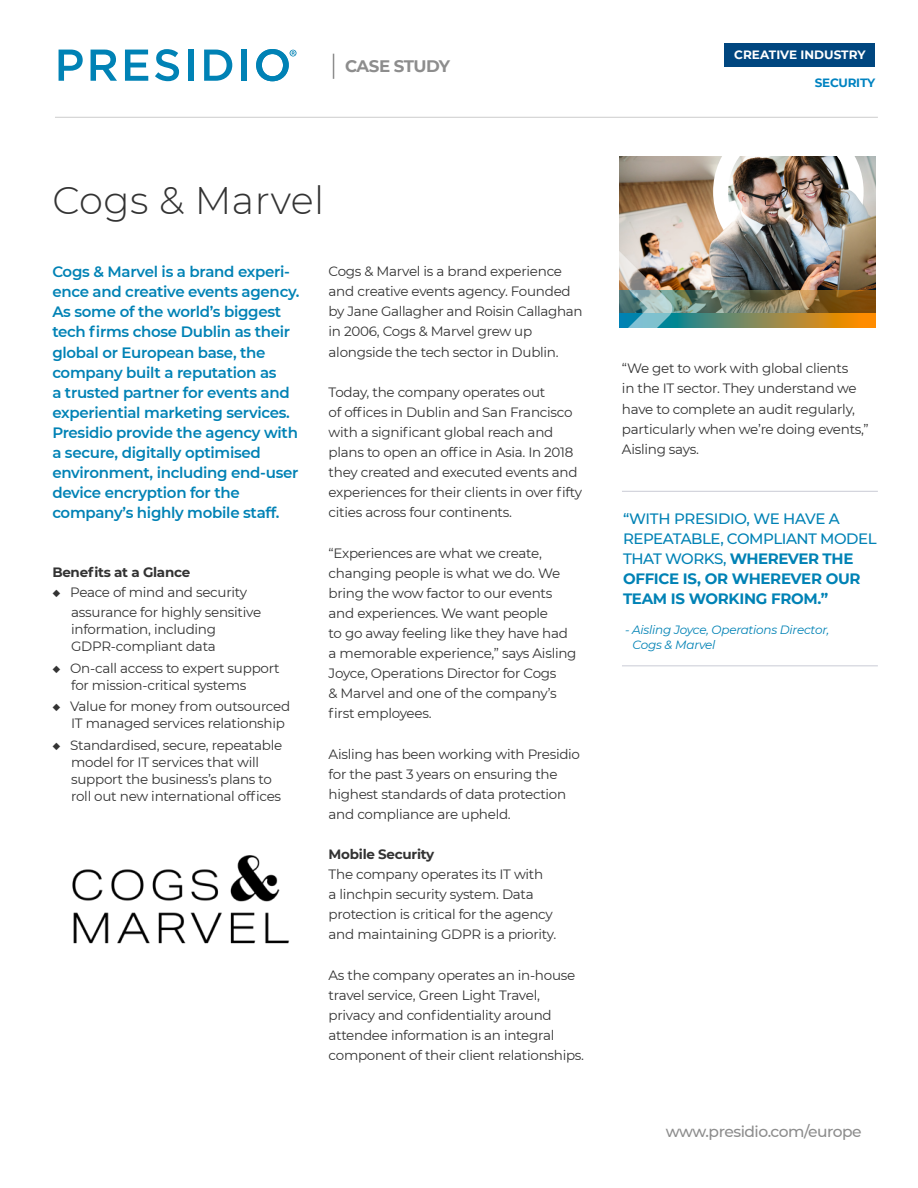
<style>
.page{position:relative;width:918px;height:1188px;background:#fff}
.page>*{position:absolute;margin:0;border:0;box-sizing:border-box;transform-origin:0 0}
.t1{font:300 38.4px "Montserrat";letter-spacing:.01em;color:#333}
.t2{font:700 16.65px "Montserrat";letter-spacing:-.04em;color:#8d8d8d}
.t3{font:500 15.45px "Montserrat";letter-spacing:-.03em;color:#8d8d8d}
.t4{font:600 15px/20.1px "Montserrat";letter-spacing:-.02em;color:#0082b5}
.t5{font:500 15px/20.1px "Montserrat";letter-spacing:-.03em;color:#0082b5}
.t6{font:13.5px/20.1px "Montserrat";letter-spacing:-.02em;color:#333}
.t7{font:700 13.5px "Montserrat";letter-spacing:-.02em;color:#333}
.t8{font:italic 12px/15px "Montserrat";letter-spacing:-.02em;color:#0082b5}
.t9{font:700 12px "Montserrat";color:#fff}
.t10{font:700 12px "Montserrat";letter-spacing:-.02em;color:#0083c1}
.s1{font-weight:700}
</style>
<div class="page">
<img style="left:619px;top:157px;width:257px;height:133px">
<img style="left:672px;top:290px;width:204px;height:23px">
<svg style="left:672px;top:313px;width:204px;height:15px;background:#958946"></svg>
<img style="left:619px;top:251px;width:53px;height:77px">
<div style="left:713px;top:117px;width:151px;height:150px;border:15px solid #fff;border-radius:50%"></div>
<hr style="left:55px;top:117px;width:823px;height:1px;background:#ccc">
<svg style="left:59px;top:50px;width:24px;height:31px"></svg>
<svg style="left:91px;top:50px;width:26px;height:31px"></svg>
<svg style="left:125px;top:50px;width:23px;height:31px"></svg>
<svg style="left:155px;top:49px;width:24px;height:32px"></svg>
<div style="left:188px;top:50px;width:6px;height:31px;background:#0082b5"></div>
<svg style="left:204px;top:50px;width:28px;height:31px"></svg>
<div style="left:242px;top:50px;width:5px;height:31px;background:#0082b5"></div>
<svg style="left:256px;top:49px;width:41px;height:32px"></svg>
<svg style="left:333px;top:54px;width:1px;height:25px"></svg>
<hr style="left:622px;top:491px;width:256px;height:1px;background:#c9cbd5">
<hr style="left:622px;top:665px;width:256px;height:1px;background:#c9cbd5">
<img style="left:72px;top:855px;width:217px;height:89px">
<div style="left:725px;top:43px;width:150px;height:24px;background:#00467f"></div>
<p class="t2" style="left:345px;top:55px;width:107px">CASE STUDY</p>
<p class="t9" style="left:734px;top:46px;width:133px">CREATIVE INDUSTRY</p>
<p class="t10" style="left:815px;top:75px;width:62px">SECURITY</p>
<h1 class="t1" style="left:52px;top:174px;width:273px">Cogs &amp; Marvel</h1>
<p class="t4" style="left:52px;top:261px;width:249px">Cogs &amp; Marvel is a brand experi&shy;ence and creative events agency.<br>As some of the world’s biggest tech firms chose Dublin as their global or European base, the company built a reputation as<br>a trusted partner for events and experiential marketing services.<br>Presidio provide the agency with a secure, digitally optimised environment, including end-user device encryption for the company’s highly mobile staff.</p>
<p class="t7" style="left:52px;top:562px;width:139px">Benefits at a Glance</p>
<p class="t6" style="left:71px;top:581px;width:192px;text-indent:-19px">◆ Peace of mind and security assurance for highly sensitive</p>
<p class="t6" style="left:71px;top:620px;width:146px;line-height:17.1px">information, including<br>GDPR-compliant data</p>
<p class="t6" style="left:71px;top:659px;width:210px;line-height:17.1px;text-indent:-19px">◆ On-call access to expert support for mission-critical systems</p>
<p class="t6" style="left:71px;top:698px;width:221px;line-height:17.1px;text-indent:-19px">◆ Value for money from outsourced<br>IT managed services relationship</p>
<p class="t6" style="left:71px;top:736px;width:213px;line-height:17.1px;text-indent:-19px">◆ Standardised, secure, repeatable model for IT services that will support the business’s plans to roll out new international offices</p>
<p class="t6" style="left:329px;top:261px;width:255px">Cogs &amp; Marvel is a brand experience and creative events agency. Founded by Jane Gallagher and Roisin Callaghan in 2006, Cogs &amp; Marvel grew up alongside the tech sector in Dublin.</p>
<p class="t6" style="left:329px;top:381px;width:255px">Today, the company operates out<br>of offices in Dublin and San Francisco with a significant global reach and plans to open an office in Asia. In 2018 they created and executed events and experiences for their clients in over fifty cities across four continents.</p>
<p class="t6" style="left:329px;top:542px;width:249px">“Experiences are what we create, changing people is what we do. We bring the wow factor to our events and experiences. We want people<br>to go away feeling like they have had a memorable experience,” says Aisling<br>Joyce, Operations Director for Cogs<br>&amp; Marvel and one of the company’s first employees.</p>
<p class="t6" style="left:329px;top:743px;width:253px">Aisling has been working with Presidio for the past 3 years on ensuring the highest standards of data protection and compliance are upheld.</p>
<p class="t7" style="left:329px;top:845px;width:107px">Mobile Security</p>
<p class="t6" style="left:329px;top:864px;width:229px">The company operates its IT with<br>a linchpin security system. Data protection is critical for the agency and maintaining GDPR is a priority.</p>
<p class="t6" style="left:329px;top:964px;width:257px">As the company operates an in-house travel service, Green Light Travel, privacy and confidentiality around attendee information is an integral component of their client relationships.</p>
<p class="t6" style="left:622px;top:358px;width:248px">“We get to work with global clients<br>in the IT sector. They understand we have to complete an audit regularly, particularly when we’re doing events,”<br>Aisling says.</p>
<p class="t5" style="left:623px;top:508px;width:255px">“WITH PRESIDIO, WE HAVE A<br>REPEATABLE, COMPLIANT MODEL<br>THAT WORKS, <span class="s1">WHEREVER THE<br>OFFICE IS, OR WHEREVER OUR<br>TEAM IS WORKING FROM.”</span></p>
<p class="t8" style="left:633px;top:622px;width:198px;text-indent:-8px">- Aisling Joyce, Operations Director,<br>Cogs &amp; Marvel</p>
<p class="t3" style="left:666px;top:1121px;width:197px">www.presidio.com/europe</p>
</div>
